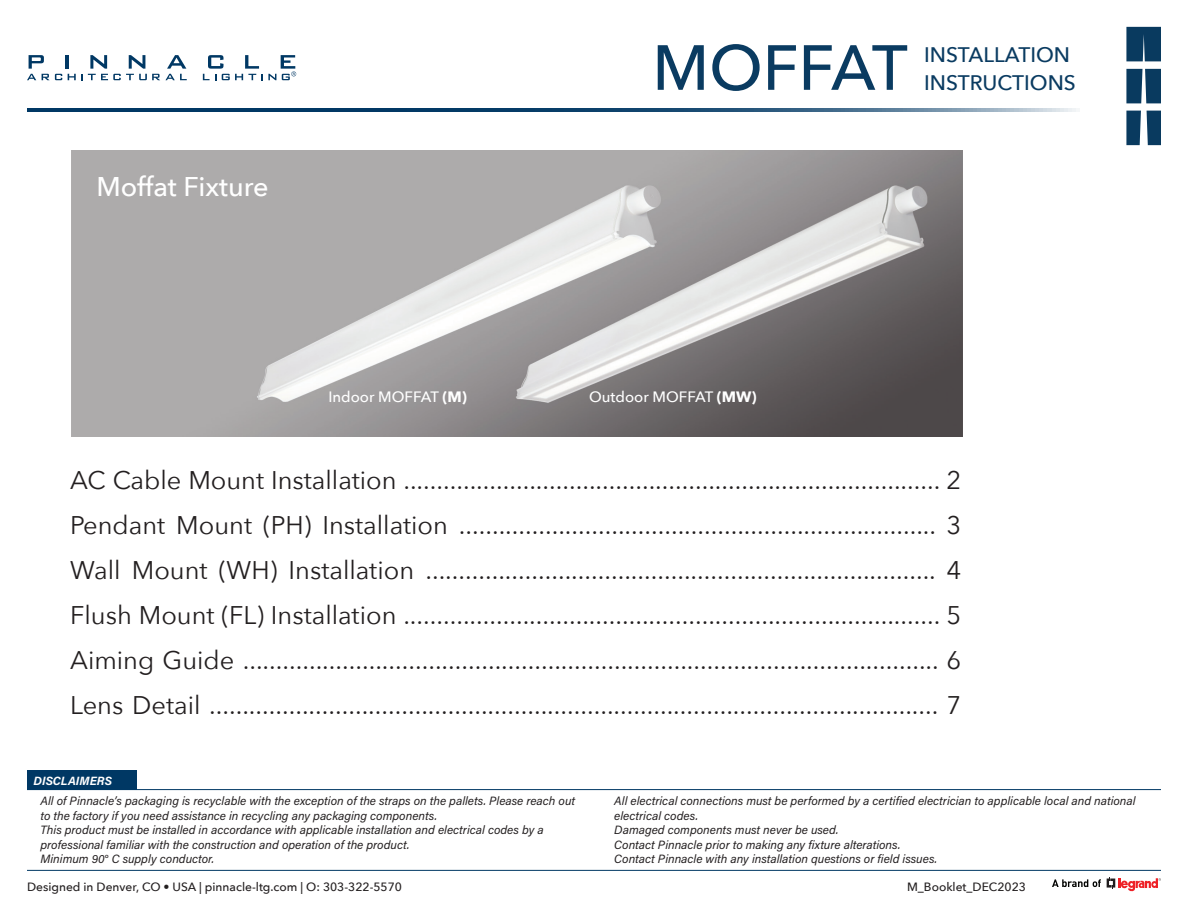
<style>
.page{position:relative;width:1188px;height:918px;background:#fff}
.page>*{position:absolute;margin:0;border:0;box-sizing:border-box;transform-origin:0 0}
.t1{font:500 63px "Avenir Next";color:#0a3b61}
.t2{font:500 27px "Avenir Next";color:#fff}
.t3{font:25.5px "Avenir Next";color:#231f20}
.t4{font:500 21px "Avenir Next";color:#0a3b61}
.t5{font:500 15px "Avenir Next";color:#fff}
.t6{font:italic 12px/14.4px "Acumin Pro";color:#231f20}
.disclaimer{font:500 12px "Avenir Next";color:#231f20}
.t7{font:italic 700 12px "Acumin Pro";letter-spacing:.005em;color:#fff}
.s1{font-weight:700}
.s2{font-weight:500;font-style:normal}
</style>
<div class="page">
<img style="left:71px;top:150px;width:891px;height:286px">
<hr style="left:27px;top:108px;width:1053px;height:3px;background:#003864">
<svg style="left:1126px;top:27px;width:35px;height:34px"></svg>
<svg style="left:1147px;top:111px;width:14px;height:34px"></svg>
<svg style="left:1126px;top:111px;width:15px;height:34px"></svg>
<svg style="left:1126px;top:69px;width:35px;height:34px"></svg>
<svg style="left:1107px;top:878px;width:54px;height:14px"></svg>
<svg style="left:1052px;top:879px;width:49px;height:8px"></svg>
<hr style="left:27px;top:870px;width:1134px;height:1px;background:#003864">
<hr style="left:66px;top:55px;width:3px;height:14px;background:#003864">
<svg style="left:27px;top:55px;width:35px;height:25px"></svg>
<svg style="left:68px;top:55px;width:119px;height:25px"></svg>
<svg style="left:203px;top:55px;width:93px;height:25px"></svg>
<div style="left:27px;top:771px;width:109px;height:19px;background:#003864"></div>
<hr style="left:27px;top:789px;width:1134px;height:1px;background:#003864">
<p class="t2" style="left:96px;top:164px;width:174px">Moffat Fixture</p>
<p class="t1" style="left:652px;top:14px;width:257px">MOFFAT</p>
<p class="t4" style="left:924px;top:36px;width:147px">INSTALLATION</p>
<p class="t4" style="left:924px;top:65px;width:153px">INSTRUCTIONS</p>
<p class="t5" style="left:329px;top:384px;width:140px">Indoor MOFFAT <span class="s1">(M)</span></p>
<p class="t5" style="left:589px;top:384px;width:169px">Outdoor MOFFAT <span class="s1">(MW)</span></p>
<p class="t3" style="left:70px;top:459px;width:893px">AC Cable Mount Installation ................................................................................. 2</p>
<p class="t3" style="left:70px;top:504px;width:893px">Pendant Mount (PH) Installation ........................................................................ 3</p>
<p class="t3" style="left:70px;top:549px;width:893px">Wall Mount (WH) Installation ............................................................................. 4</p>
<p class="t3" style="left:70px;top:594px;width:893px">Flush Mount (FL) Installation ................................................................................. 5</p>
<p class="t3" style="left:70px;top:639px;width:893px">Aiming Guide ......................................................................................................... 6</p>
<p class="t3" style="left:70px;top:684px;width:892px">Lens Detail .............................................................................................................. 7</p>
<p class="t7" style="left:33px;top:772px;width:80px">DISCLAIMERS</p>
<p class="t6" style="left:40px;top:793px;width:536px">All of Pinnacle’s packaging is recyclable with the exception of the straps on the pallets. Please reach out to the factory if you need assistance in recycling any packaging components.</p>
<p class="t6" style="left:40px;top:822px;width:505px">This product must be installed in accordance with applicable installation and electrical codes by a</p>
<p class="t6" style="left:40px;top:837px;width:370px">professional familiar with the construction and operation of the product.</p>
<p class="t6" style="left:40px;top:851px;width:175px">Minimum 90<span class="s2">°</span> C supply conductor.</p>
<p class="t6" style="left:614px;top:793px;width:523px">All electrical connections must be performed by a certified electrician to applicable local and national electrical codes.</p>
<p class="t6" style="left:614px;top:822px;width:226px">Damaged components must never be used.</p>
<p class="t6" style="left:614px;top:837px;width:288px">Contact Pinnacle prior to making any fixture alterations.</p>
<p class="t6" style="left:614px;top:851px;width:325px">Contact Pinnacle with any installation questions or field issues.</p>
<p class="disclaimer" style="left:27px;top:877px;width:377px">Designed in Denver, CO • USA | pinnacle-ltg.com | O: 303-322-5570</p>
<p class="disclaimer" style="left:907px;top:877px;width:120px">M_Booklet_DEC2023</p>
</div>
